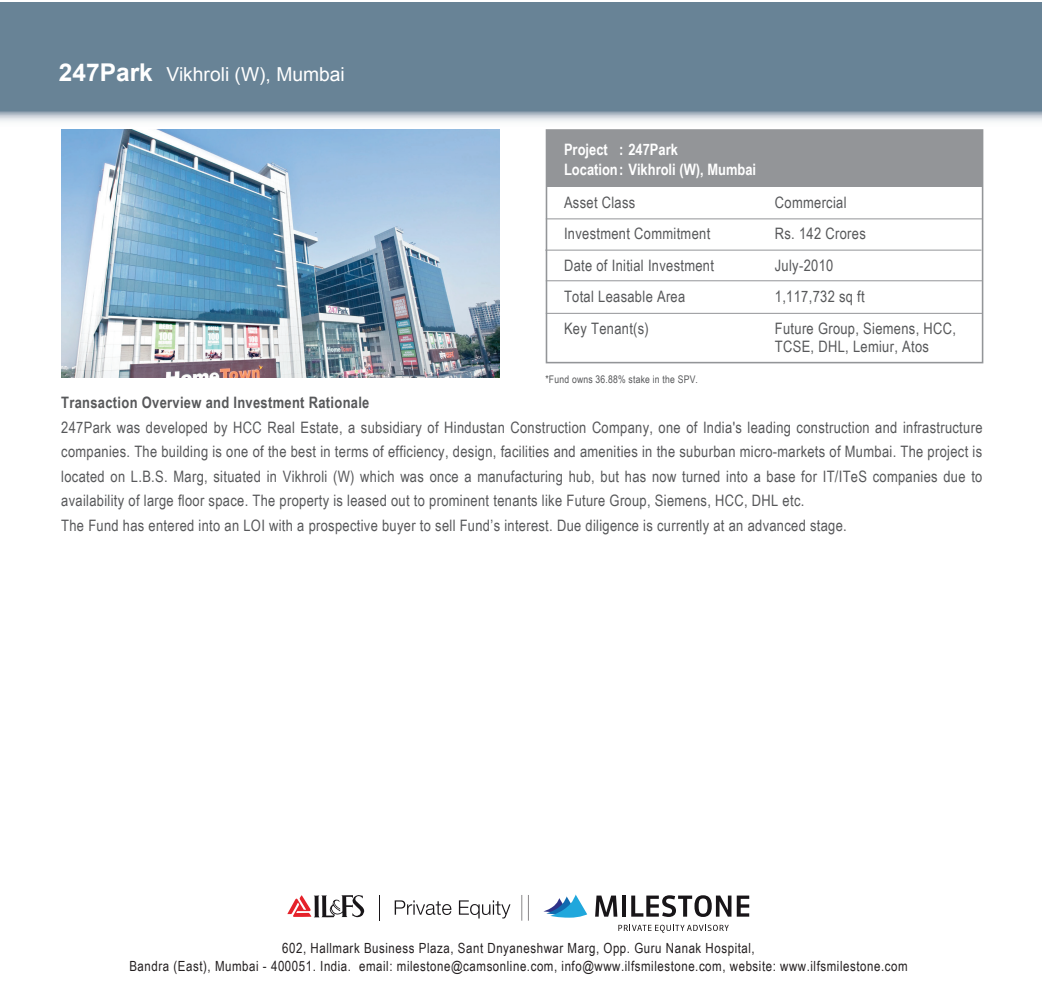
<style>
.page{position:relative;width:1042px;height:1008px;background:#fff}
.page>*{position:absolute;margin:0;border:0;box-sizing:border-box;transform-origin:0 0}
.t1{font:19.25px "Arial";color:#fff}
.t2{font:15.75px/24.5px "Arial Narrow";letter-spacing:.02em;color:#57585a}
.t3{font:700 15.75px/20.1px "Arial Narrow";color:#fff}
.t4{font:700 15.75px "Arial Narrow";letter-spacing:.02em;color:#57585a}
.t5{font:14px/17.5px "Arial Narrow";letter-spacing:.04em;color:#231f20;text-align:center}
.t6{font:10.5px "Arial Narrow";letter-spacing:.02em;color:#57585a}
.s1{font-weight:700;font-size:24.5px}
</style>
<div class="page">
<svg style="left:0;top:111px;width:1042px;height:108px"></svg>
<div style="left:546px;top:129px;width:437px;height:234px;border:2px solid #939598"></div>
<div style="left:546px;top:130px;width:436px;height:57px;background:#939598"></div>
<hr style="left:546px;top:218px;width:436px;height:1px;background:#939598">
<hr style="left:545px;top:250px;width:436px;height:1px;background:#939598">
<hr style="left:546px;top:280px;width:436px;height:1px;background:#939598">
<hr style="left:546px;top:313px;width:436px;height:1px;background:#939598">
<img style="left:61px;top:129px;width:438px;height:248px">
<div style="left:0;top:2px;width:1042px;height:109px;background:#688396"></div>
<svg style="left:287px;top:895px;width:77px;height:22px"></svg>
<svg style="left:379px;top:895px;width:1px;height:26px"></svg>
<svg style="left:395px;top:900px;width:56px;height:15px"></svg>
<svg style="left:459px;top:900px;width:51px;height:19px"></svg>
<svg style="left:521px;top:895px;width:1px;height:26px"></svg>
<svg style="left:528px;top:895px;width:1px;height:26px"></svg>
<svg style="left:595px;top:896px;width:22px;height:21px"></svg>
<hr style="left:622px;top:896px;width:4px;height:21px;background:#181518">
<svg style="left:737px;top:896px;width:12px;height:21px"></svg>
<svg style="left:631px;top:895px;width:100px;height:22px"></svg>
<svg style="left:543px;top:894px;width:44px;height:24px"></svg>
<svg style="left:618px;top:925px;width:111px;height:8px"></svg>
<p class="t1" style="left:59px;top:63px;width:287px"><span class="s1">247Park</span> Vikhroli (W), Mumbai</p>
<p class="t3" style="left:564px;top:139px;width:194px">Project : 247Park<br>Location : Vikhroli (W), Mumbai</p>
<p class="t2" style="left:564px;top:190px;width:73px">Asset Class</p>
<p class="t2" style="left:775px;top:190px;width:73px">Commercial</p>
<p class="t2" style="left:564px;top:221px;width:148px">Investment Commitment</p>
<p class="t2" style="left:775px;top:221px;width:92px">Rs. 142 Crores</p>
<p class="t2" style="left:564px;top:253px;width:151px">Date of Initial Investment</p>
<p class="t2" style="left:775px;top:253px;width:60px">July-2010</p>
<p class="t2" style="left:564px;top:284px;width:123px">Total Leasable Area</p>
<p class="t2" style="left:775px;top:284px;width:91px">1,117,732 sq ft</p>
<p class="t2" style="left:564px;top:316px;width:86px">Key Tenant(s)</p>
<p class="t2" style="left:775px;top:319px;width:183px;line-height:18.4px">Future Group, Siemens, HCC,<br>TCSE, DHL, Lemiur, Atos</p>
<p class="t6" style="left:545px;top:373px;width:154px">*Fund owns 36.88% stake in the SPV.</p>
<p class="t4" style="left:61px;top:394px;width:310px">Transaction Overview and Investment Rationale</p>
<p class="t2" style="left:61px;top:415px;width:923px">247Park was developed by HCC Real Estate, a subsidiary of Hindustan Construction Company, one of India's leading construction and infrastructure companies. The building is one of the best in terms of efficiency, design, facilities and amenities in the suburban micro-markets of Mumbai. The project is located on L.B.S. Marg, situated in Vikhroli (W) which was once a manufacturing hub, but has now turned into a base for IT/ITeS companies due to availability of large floor space. The property is leased out to prominent tenants like Future Group, Siemens, HCC, DHL etc.<br>The Fund has entered into an LOI with a prospective buyer to sell Fund’s interest. Due diligence is currently at an advanced stage.</p>
<p class="t5" style="left:129px;top:939px;width:780px">602, Hallmark Business Plaza, Sant Dnyaneshwar Marg, Opp. Guru Nanak Hospital,<br>Bandra (East), Mumbai - 400051. India. email: milestone@camsonline.com, info@www.ilfsmilestone.com, website: www.ilfsmilestone.com</p>
</div>
